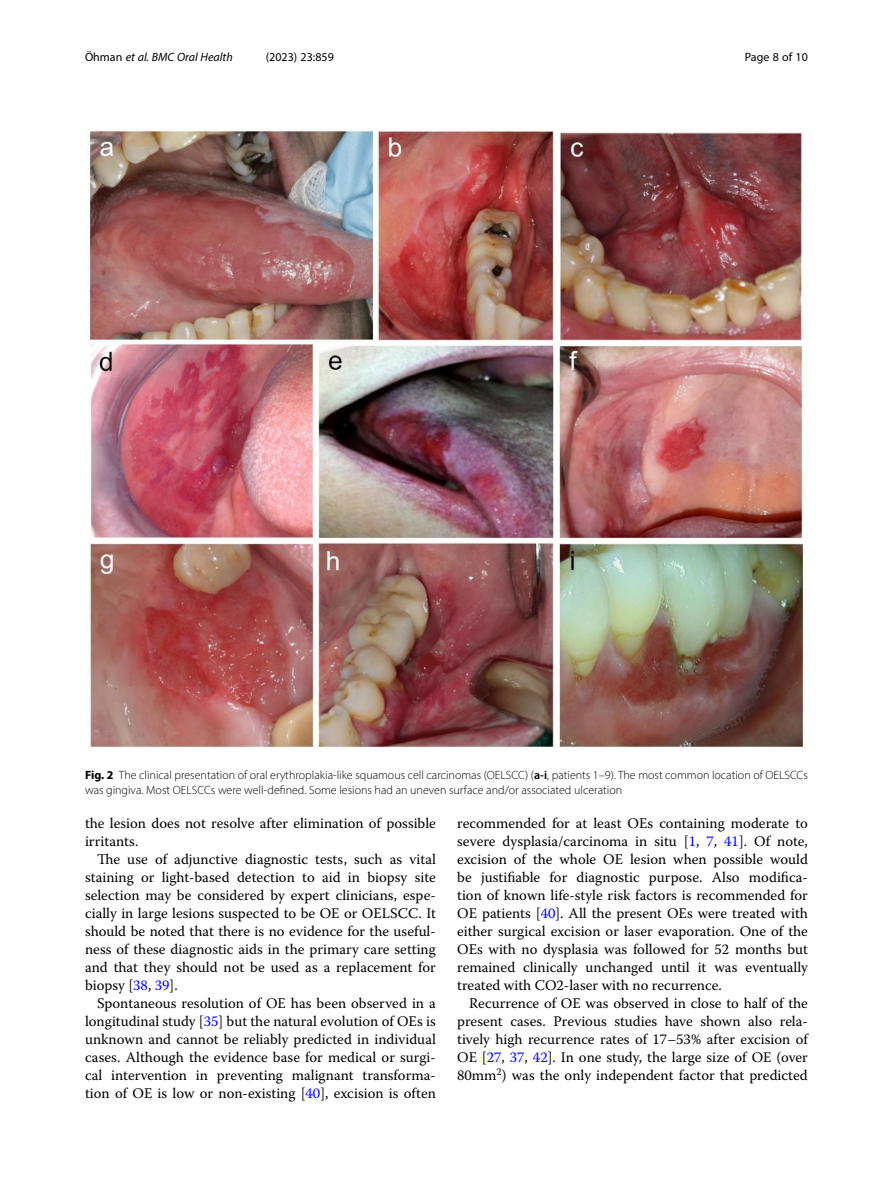
<style>
.page{position:relative;width:893px;height:1191px;background:#fff}
.page>*{position:absolute;margin:0;border:0;box-sizing:border-box;transform-origin:0 0}
.Body_Text_Indent{font:14.7px/18px "Warnock Pro";color:#000;text-align:justify}
.Figure_Caption{font:300 12px/15px "Myriad Pro";color:#000}
.t1{font:italic 12px "Myriad Pro";color:#000}
.t2{font:12px "Myriad Pro";color:#000}
.s1{font-style:normal}
.s2{font-weight:700}
.s3{font-weight:600}
.s4{color:#00f}
</style>
<div class="page">
<img style="left:89px;top:130px;width:715px;height:618px">
<p class="t1" style="left:85px;top:50px;width:149px"><span class="s1">Öhman</span> et al. BMC Oral Health</p>
<p class="t2" style="left:266px;top:50px;width:70px">(2023) 23:859</p>
<p class="t2" style="left:745px;top:50px;width:65px">Page 8 of 10</p>
<p class="Figure_Caption" style="left:85px;top:767px;width:724px"><span class="s2">Fig. 2</span> The clinical presentation of oral erythroplakia-like squamous cell carcinomas (OELSCC) (<span class="s3">a-i</span>, patients 1–9). The most common location of OELSCCs was gingiva. Most OELSCCs were well-defined. Some lesions had an uneven surface and/or associated ulceration</p>
<p class="Body_Text_Indent" style="left:85px;top:814px;width:352px">the lesion does not resolve after elimination of possible irritants.</p>
<p class="Body_Text_Indent" style="left:85px;top:850px;width:352px;text-indent:12px">The use of adjunctive diagnostic tests, such as vital staining or light-based detection to aid in biopsy site selection may be considered by expert clinicians, espe&shy;cially in large lesions suspected to be OE or OELSCC. It should be noted that there is no evidence for the useful&shy;ness of these diagnostic aids in the primary care setting and that they should not be used as a replacement for biopsy [<span class="s4">38</span>, <span class="s4">39</span>].</p>
<p class="Body_Text_Indent" style="left:85px;top:994px;width:352px;text-indent:12px">Spontaneous resolution of OE has been observed in a longitudinal study [<span class="s4">35</span>] but the natural evolution of OEs is unknown and cannot be reliably predicted in individual cases. Although the evidence base for medical or surgi&shy;cal intervention in preventing malignant transforma&shy;tion of OE is low or non-existing [<span class="s4">40</span>], excision is often</p>
<p class="Body_Text_Indent" style="left:457px;top:814px;width:352px">recommended for at least OEs containing moderate to severe dysplasia/carcinoma in situ [<span class="s4">1</span>, <span class="s4">7</span>, <span class="s4">41</span>]. Of note, excision of the whole OE lesion when possible would be justifiable for diagnostic purpose. Also modifica&shy;tion of known life-style risk factors is recommended for OE patients [<span class="s4">40</span>]. All the present OEs were treated with either surgical excision or laser evaporation. One of the OEs with no dysplasia was followed for 52 months but remained clinically unchanged until it was eventually treated with CO2-laser with no recurrence.</p>
<p class="Body_Text_Indent" style="left:457px;top:994px;width:352px;text-indent:12px">Recurrence of OE was observed in close to half of the present cases. Previous studies have shown also rela&shy;tively high recurrence rates of 17–53% after excision of OE [<span class="s4">27</span>, <span class="s4">37</span>, <span class="s4">42</span>]. In one study, the large size of OE (over 80mm<sup>2</sup>) was the only independent factor that predicted</p>
</div>
